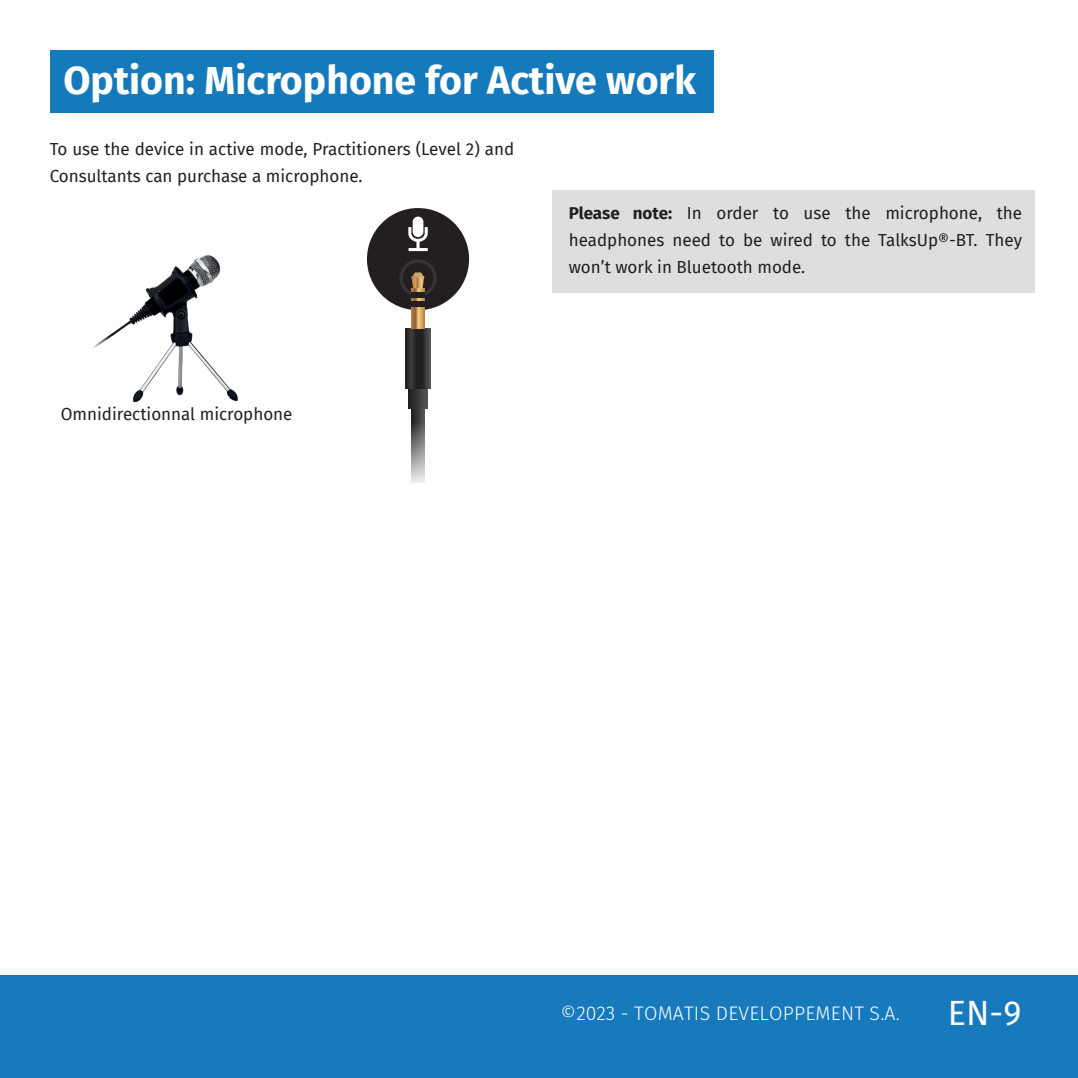
<style>
.page{position:relative;width:1078px;height:1078px;background:#fff}
.page>*{position:absolute;margin:0;border:0;box-sizing:border-box;transform-origin:0 0}
.t1{font:700 39.25px "Fira Sans";color:#fff}
.t2{font:34.25px "Fira Sans";color:#fff}
.t3{font:300 19.5px "Fira Sans";letter-spacing:.01em;color:#fff}
.t4{font:17px/27px "Fira Sans";color:#231f20}
.s1{font-weight:700}
</style>
<div class="page">
<div style="left:0;top:974px;width:1077px;height:103px;background:#177abd"></div>
<div style="left:552px;top:190px;width:482px;height:102px;background:#dddee0"></div>
<div style="left:50px;top:50px;width:663px;height:62px;background:#157abb"></div>
<img style="left:93px;top:255px;width:145px;height:146px">
<div style="left:367px;top:208px;width:102px;height:102px;background:#231f20;border-radius:50%"></div>
<svg style="left:411px;top:408px;width:13px;height:75px"></svg>
<div style="left:408px;top:388px;width:20px;height:20px;background:linear-gradient(to right,#1f1c1d,#515354)"></div>
<svg style="left:405px;top:328px;width:25px;height:60px"></svg>
<svg style="left:411px;top:298px;width:13px;height:30px"></svg>
<div style="left:411px;top:302px;width:13px;height:5px;background:#231f20"></div>
<svg style="left:399px;top:259px;width:37px;height:36px"></svg>
<div style="left:412px;top:216px;width:11px;height:21px;background:#fff;border-radius:5px"></div>
<svg style="left:408px;top:227px;width:19px;height:24px"></svg>
<h1 class="t1" style="left:63px;top:47px;width:634px">Option: Microphone for Active work</h1>
<p class="t4" style="left:50px;top:135px;width:466px">To use the device in active mode, Practitioners (Level 2) and<br>Consultants can purchase a microphone.</p>
<p class="t4" style="left:61px;top:400px;width:233px">Omnidirectionnal microphone</p>
<p class="t4" style="left:568px;top:199px;width:455px;text-align:justify"><span class="s1">Please note:</span> In order to use the microphone, the headphones need to be wired to the TalksUp®-BT. They won’t work in Bluetooth mode.</p>
<p class="t3" style="left:560px;top:998px;width:340px">©2023 - TOMATIS DEVELOPPEMENT S.A.</p>
<h2 class="t2" style="left:947px;top:986px;width:75px">EN-9</h2>
</div>
